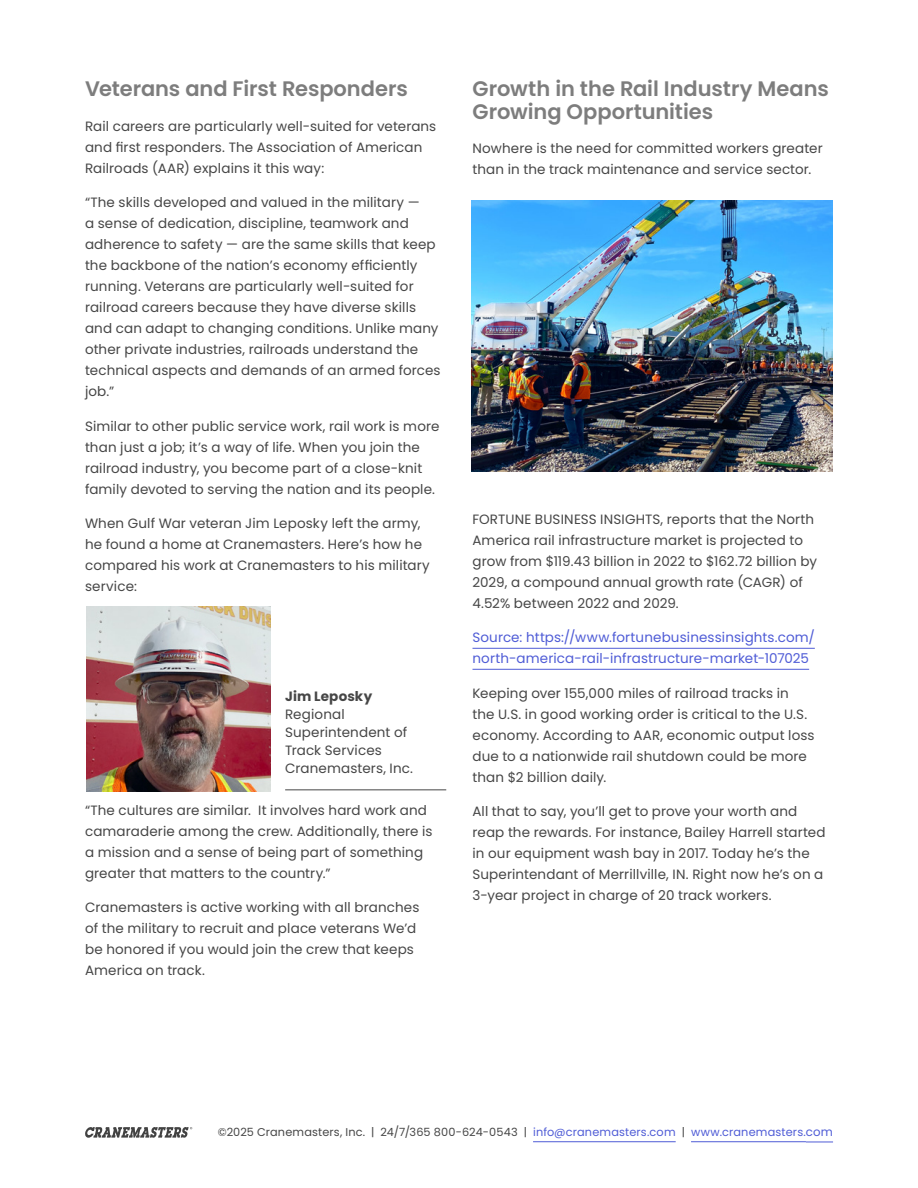
<style>
.page{position:relative;width:918px;height:1188px;background:#fff}
.page>*{position:absolute;margin:0;border:0;box-sizing:border-box;transform-origin:0 0}
.t1{font:600 21px/22.5px "Poppins";letter-spacing:-.005em;color:#7d7d7d}
.t2{font:13.5px/21px "Poppins";letter-spacing:.01em;color:#464646}
.t3{font:13.5px/21px "Poppins";letter-spacing:.01em;color:#4f5cd6}
.t4{font:700 13.5px "Poppins";letter-spacing:.01em;color:#464646}
.t5{font:11.25px "Poppins";letter-spacing:.015em;color:#464646}
.s1{color:#4f5cd6}
.s2{font-size:11.7px;color:#4f5cd6}
</style>
<div class="page">
<svg style="left:85px;top:1127px;width:107px;height:11px"></svg>
<hr style="left:533px;top:1141px;width:143px;height:1px;background:#4f5cd6">
<hr style="left:691px;top:1141px;width:115px;height:1px;background:#4f5cd6">
<svg style="left:806px;top:1142px;width:27px;height:1px"></svg>
<hr style="left:472px;top:648px;width:343px;height:1px;background:#4f5cd6">
<hr style="left:472px;top:669px;width:337px;height:1px;background:#4f5cd6">
<img style="left:472px;top:201px;width:361px;height:271px">
<img style="left:86px;top:607px;width:185px;height:184px">
<hr style="left:285px;top:789px;width:161px;height:1px;background:#464646">
<h1 class="t1" style="left:85px;top:78px;width:324px">Veterans and First Responders</h1>
<p class="t2" style="left:85px;top:116px;width:353px">Rail careers are particularly well-suited for veterans and first responders. The Association of American<br>Railroads (AAR) explains it this way:</p>
<p class="t2" style="left:85px;top:192px;width:357px">“The skills developed and valued in the military —<br>a sense of dedication, discipline, teamwork and adherence to safety — are the same skills that keep the backbone of the nation’s economy efficiently running. Veterans are particularly well-suited for railroad careers because they have diverse skills and can adapt to changing conditions. Unlike many other private industries, railroads understand the technical aspects and demands of an armed forces job.”</p>
<p class="t2" style="left:85px;top:416px;width:356px">Similar to other public service work, rail work is more than just a job; it’s a way of life. When you join the railroad industry, you become part of a close-knit family devoted to serving the nation and its people.</p>
<p class="t2" style="left:85px;top:513px;width:346px">When Gulf War veteran Jim Leposky left the army, he found a home at Cranemasters. Here’s how he compared his work at Cranemasters to his military service:</p>
<p class="t4" style="left:285px;top:689px;width:89px">Jim Leposky</p>
<p class="t2" style="left:285px;top:706px;width:129px;line-height:18px">Regional<br>Superintendent of<br>Track Services<br>Cranemasters, Inc.</p>
<p class="t2" style="left:85px;top:800px;width:349px">“The cultures are similar. It involves hard work and camaraderie among the crew. Additionally, there is a mission and a sense of being part of something greater that matters to the country.”</p>
<p class="t2" style="left:85px;top:897px;width:336px">Cranemasters is active working with all branches of the military to recruit and place veterans We’d be honored if you would join the crew that keeps America on track.</p>
<h1 class="t1" style="left:472px;top:78px;width:358px">Growth in the Rail Industry Means<br>Growing Opportunities</h1>
<p class="t2" style="left:472px;top:138px;width:352px">Nowhere is the need for committed workers greater than in the track maintenance and service sector.</p>
<p class="t2" style="left:472px;top:509px;width:346px">FORTUNE BUSINESS INSIGHTS, reports that the North America rail infrastructure market is projected to grow from $119.43 billion in 2022 to $162.72 billion by 2029, a compound annual growth rate (CAGR) of 4.52% between 2022 and 2029.</p>
<p class="t3" style="left:472px;top:627px;width:344px">Source: https://www.fortunebusinessinsights.com/ north-america-rail-infrastructure-market-107025</p>
<p class="t2" style="left:472px;top:683px;width:344px">Keeping over 155,000 miles of railroad tracks in<br>the U.S. in good working order is critical to the U.S. economy. According to AAR, economic output loss due to a nationwide rail shutdown could be more than $2 billion daily.</p>
<p class="t2" style="left:472px;top:801px;width:355px">All that to say, you’ll get to prove your worth and reap the rewards. For instance, Bailey Harrell started in our equipment wash bay in 2017. Today he’s the Superintendant of Merrillville, IN. Right now he’s on a 3-year project in charge of 20 track workers.</p>
<p class="t5" style="left:218px;top:1126px;width:617px">©2025 Cranemasters, Inc. | 24/7/365 800-624-0543 | <span class="s1">info@cranemasters.com</span> | <span class="s1">www.cranemasters.</span><span class="s2">com</span></p>
</div>
